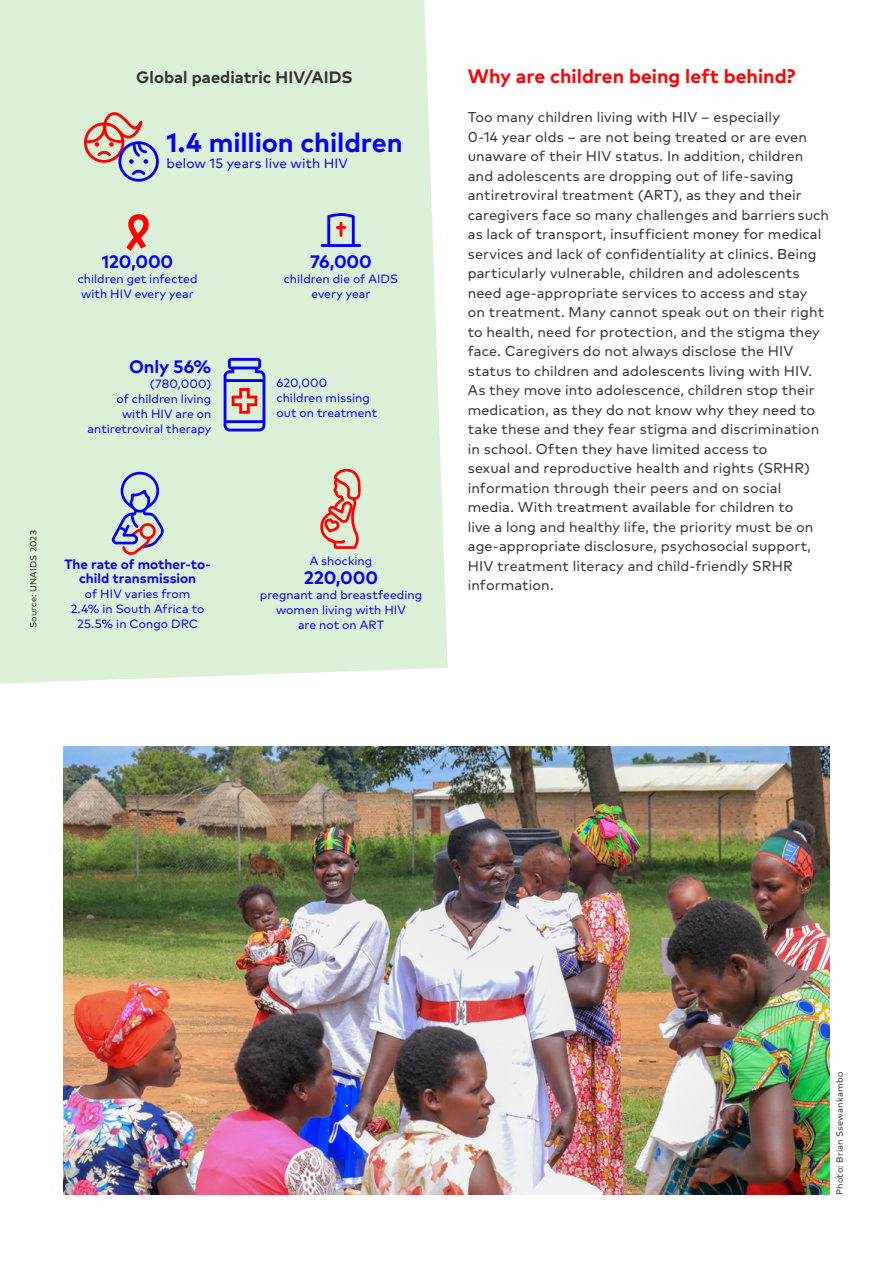
<style>
.page{position:relative;width:893px;height:1263px;background:#fff}
.page>*{position:absolute;margin:0;border:0;box-sizing:border-box;transform-origin:0 0}
.t1{font:700 27px "FF Mark Pro AF";letter-spacing:-.005em;color:#00f}
.t2{font:700 19.5px "FF Mark Pro AF";color:#f00}
.t3{font:700 18px "FF Mark Pro AF";letter-spacing:-.01em;color:#00f}
.t4{font:700 16.5px "FF Mark Pro AF";letter-spacing:.005em;color:#323232}
.t5{font:14.25px/19.5px "FF Mark Pro AF";letter-spacing:.005em;color:#323232}
.t6{font:700 13.5px/13.5px "FF Mark Pro AF";color:#00f;text-align:center}
.t7{font:13.5px "FF Mark Pro AF";letter-spacing:.01em;color:#00f}
.t8{font:12px/15px "FF Mark Pro AF";letter-spacing:.005em;color:#00f;text-align:center}
.t9{font:9px "FF Mark Pro AF";letter-spacing:.025em;color:#323232}
</style>
<div class="page">
<img style="left:64px;top:746px;width:765px;height:449px">
<div style="left:0;top:0;width:448px;height:683px;background:#dbf0d6"></div>
<div style="left:118px;top:141px;width:41px;height:41px;border:3px solid #00f;border-radius:50%"></div>
<svg style="left:83px;top:107px;width:66px;height:70px"></svg>
<svg style="left:126px;top:214px;width:23px;height:37px"></svg>
<svg style="left:321px;top:213px;width:40px;height:34px"></svg>
<svg style="left:224px;top:358px;width:41px;height:73px"></svg>
<svg style="left:319px;top:468px;width:43px;height:81px"></svg>
<svg style="left:111px;top:471px;width:54px;height:85px"></svg>
<p class="t4" style="left:136px;top:65px;width:218px">Global paediatric HIV/AIDS</p>
<h1 class="t1" style="left:166px;top:122px;width:238px">1.4 million children</h1>
<p class="t7" style="left:166px;top:153px;width:183px">below 15 years live with HIV</p>
<p class="t3" style="left:102px;top:248px;width:73px">120,000</p>
<p class="t8" style="left:78px;top:270px;width:121px">children get infected with HIV every year</p>
<p class="t3" style="left:310px;top:248px;width:63px">76,000</p>
<p class="t8" style="left:284px;top:270px;width:116px">children die of AIDS every year</p>
<p class="t3" style="left:129px;top:353px;width:84px">Only 56%</p>
<p class="t8" style="left:88px;top:375px;width:125px;text-align:right">(780,000)<br>of children living<br>with HIV are on antiretroviral therapy</p>
<p class="t8" style="left:277px;top:375px;width:102px;text-align:left">620,000<br>children missing out on treatment</p>
<p class="t9" style="left:27px;top:628px;width:100px;rotate:-90deg">Source: UNAIDS 2023</p>
<p class="t6" style="left:64px;top:557px;width:148px">The rate of mother-to&shy;child transmission</p>
<p class="t8" style="left:71px;top:585px;width:135px">of HIV varies from<br>2.4% in South Africa to<br>25.5% in Congo DRC</p>
<p class="t8" style="left:310px;top:552px;width:64px">A shocking</p>
<p class="t3" style="left:304px;top:564px;width:76px">220,000</p>
<p class="t8" style="left:260px;top:587px;width:164px">pregnant and breastfeeding women living with HIV<br>are not on ART</p>
<h2 class="t2" style="left:468px;top:62px;width:329px">Why are children being left behind?</h2>
<p class="t5" style="left:468px;top:106px;width:363px">Too many children living with HIV – especially<br>0-14 year olds – are not being treated or are even unaware of their HIV status. In addition, children and adolescents are dropping out of life-saving antiretroviral treatment (ART), as they and their caregivers face so many challenges and barriers such as lack of transport, insufficient money for medical services and lack of confidentiality at clinics. Being particularly vulnerable, children and adolescents need age-appropriate services to access and stay<br>on treatment. Many cannot speak out on their right to health, need for protection, and the stigma they face. Caregivers do not always disclose the HIV status to children and adolescents living with HIV.<br>As they move into adolescence, children stop their medication, as they do not know why they need to take these and they fear stigma and discrimination in school. Often they have limited access to<br>sexual and reproductive health and rights (SRHR) information through their peers and on social media. With treatment available for children to<br>live a long and healthy life, the priority must be on age-appropriate disclosure, psychosocial support, HIV treatment literacy and child-friendly SRHR information.</p>
<p class="t9" style="left:833px;top:1195px;width:124px;rotate:-90deg">Photo: Brian Ssewankambo</p>
</div>
